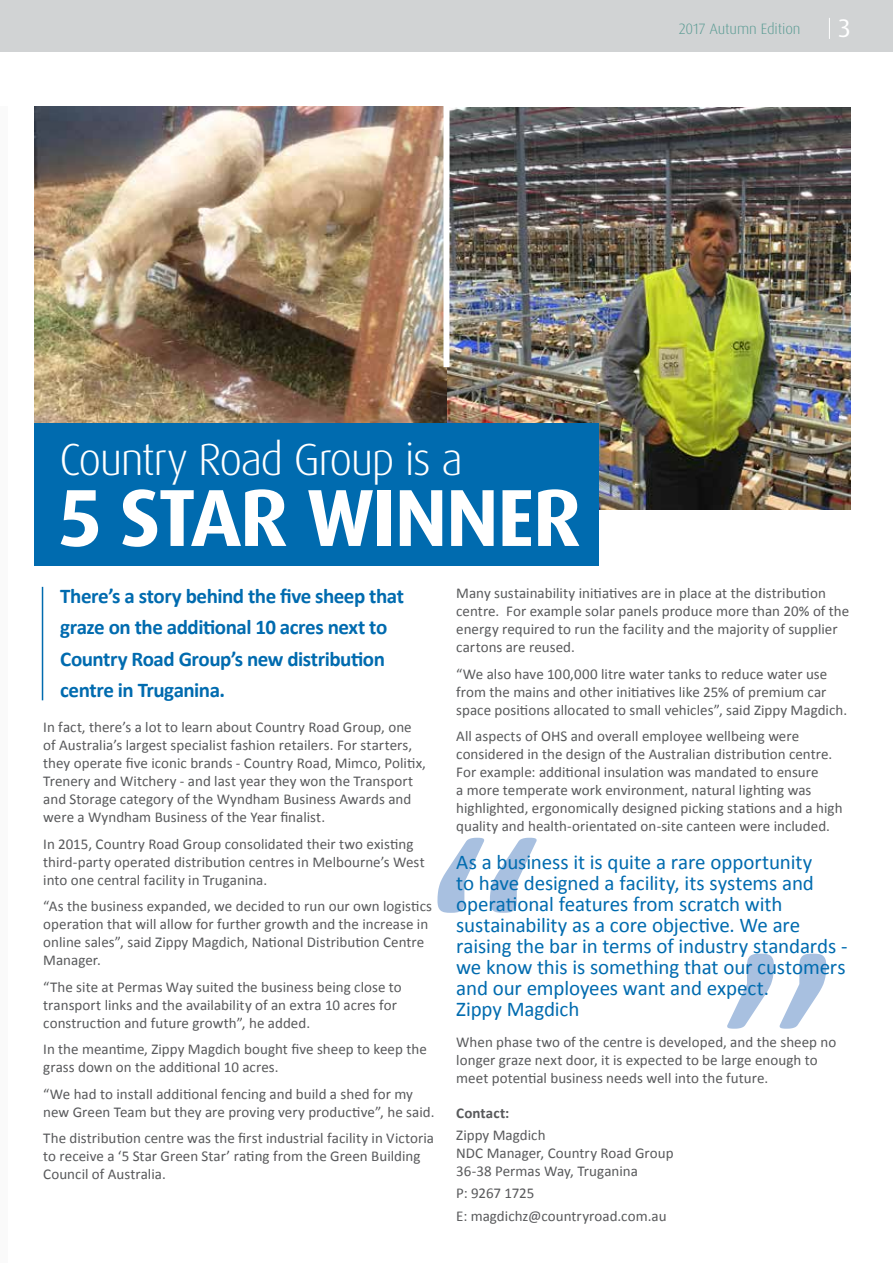
<style>
.page{position:relative;width:893px;height:1263px;background:#fff}
.page>*{position:absolute;margin:0;border:0;box-sizing:border-box;transform-origin:0 0}
.t1{font:700 81px "Dax OT";letter-spacing:-.02em;color:#fff}
.t2{font:300 45px "Dax OT";letter-spacing:-.035em;color:#fff}
.t3{font:25.5px "Dax OT";color:#fff}
.t4{font:21px/21px "Calibri";letter-spacing:-.005em;color:#006baf}
.t5{font:700 21px/31.5px "Calibri";letter-spacing:-.025em;color:#006baf}
.t6{font:15px/18px "Calibri";color:#58595b}
.t7{font:300 15px "Dax OT";letter-spacing:-.005em;color:#5c9c94}
.t8{font:700 15px "Calibri";letter-spacing:.01em;color:#58595b}
</style>
<div class="page">
<div style="left:0;top:0;width:893px;height:51px;background:#d1d3d4"></div>
<svg style="left:829px;top:18px;width:1px;height:21px"></svg>
<img style="left:34px;top:106px;width:816px;height:404px">
<div style="left:0;top:106px;width:7px;height:1157px;background:#fafafa"></div>
<svg style="left:727px;top:954px;width:99px;height:75px"></svg>
<svg style="left:437px;top:838px;width:100px;height:75px"></svg>
<hr style="left:42px;top:587px;width:1px;height:113px;background:#006baf">
<div style="left:34px;top:423px;width:565px;height:143px;background:#006baf"></div>
<div style="left:443px;top:88px;width:6px;height:279px;background:#fff"></div>
<p class="t7" style="left:679px;top:19px;width:123px">2017 Autumn Edition</p>
<h3 class="t3" style="left:838px;top:12px;width:14px">3</h3>
<h2 class="t2" style="left:60px;top:431px;width:405px">Country Road Group is a</h2>
<h1 class="t1" style="left:60px;top:466px;width:523px">5 STAR WINNER</h1>
<h3 class="t5" style="left:60px;top:580px;width:345px">There’s a story behind the five sheep that graze on the additional 10 acres next to Country Road Group’s new distribution centre in Truganina.</h3>
<p class="t6" style="left:43px;top:718px;width:384px">In fact, there’s a lot to learn about Country Road Group, one of Australia’s largest specialist fashion retailers. For starters, they operate five iconic brands - Country Road, Mimco, Politix, Trenery and Witchery - and last year they won the Transport and Storage category of the Wyndham Business Awards and were a Wyndham Business of the Year finalist.</p>
<p class="t6" style="left:43px;top:835px;width:383px">In 2015, Country Road Group consolidated their two existing third-party operated distribution centres in Melbourne’s West into one central facility in Truganina.</p>
<p class="t6" style="left:43px;top:897px;width:390px">“As the business expanded, we decided to run our own logistics operation that will allow for further growth and the increase in online sales”, said Zippy Magdich, National Distribution Centre Manager.</p>
<p class="t6" style="left:43px;top:978px;width:360px">“The site at Permas Way suited the business being close to transport links and the availability of an extra 10 acres for construction and future growth”, he added.</p>
<p class="t6" style="left:43px;top:1040px;width:385px">In the meantime, Zippy Magdich bought five sheep to keep the grass down on the additional 10 acres.</p>
<p class="t6" style="left:43px;top:1085px;width:393px">“We had to install additional fencing and build a shed for my new Green Team but they are proving very productive”, he said.</p>
<p class="t6" style="left:43px;top:1129px;width:392px">The distribution centre was the first industrial facility in Victoria to receive a ‘5 Star Green Star’ rating from the Green Building<br>Council of Australia.</p>
<p class="t6" style="left:456px;top:584px;width:395px">Many sustainability initiatives are in place at the distribution centre. For example solar panels produce more than 20% of the energy required to run the facility and the majority of supplier cartons are reused.</p>
<p class="t6" style="left:456px;top:665px;width:392px">“We also have 100,000 litre water tanks to reduce water use from the mains and other initiatives like 25% of premium car space positions allocated to small vehicles”, said Zippy Magdich.</p>
<p class="t6" style="left:456px;top:727px;width:388px">All aspects of OHS and overall employee wellbeing were considered in the design of the Australian distribution centre.<br>For example: additional insulation was mandated to ensure<br>a more temperate work environment, natural lighting was highlighted, ergonomically designed picking stations and a high quality and health-orientated on-site canteen were included.</p>
<p class="t4" style="left:456px;top:852px;width:393px">As a business it is quite a rare opportunity<br>to have designed a facility, its systems and operational features from scratch with sustainability as a core objective. We are raising the bar in terms of industry standards - we know this is something that our customers and our employees want and expect.<br>Zippy Magdich</p>
<p class="t6" style="left:456px;top:1033px;width:382px">When phase two of the centre is developed, and the sheep no longer graze next door, it is expected to be large enough to meet potential business needs well into the future.</p>
<p class="t8" style="left:456px;top:1103px;width:55px">Contact:</p>
<p class="t6" style="left:456px;top:1126px;width:219px">Zippy Magdich<br>NDC Manager, Country Road Group<br>36-38 Permas Way, Truganina</p>
<p class="t6" style="left:456px;top:1182px;width:212px;line-height:22.2px">P: 9267 1725<br>E: magdichz@countryroad.com.au</p>
</div>
